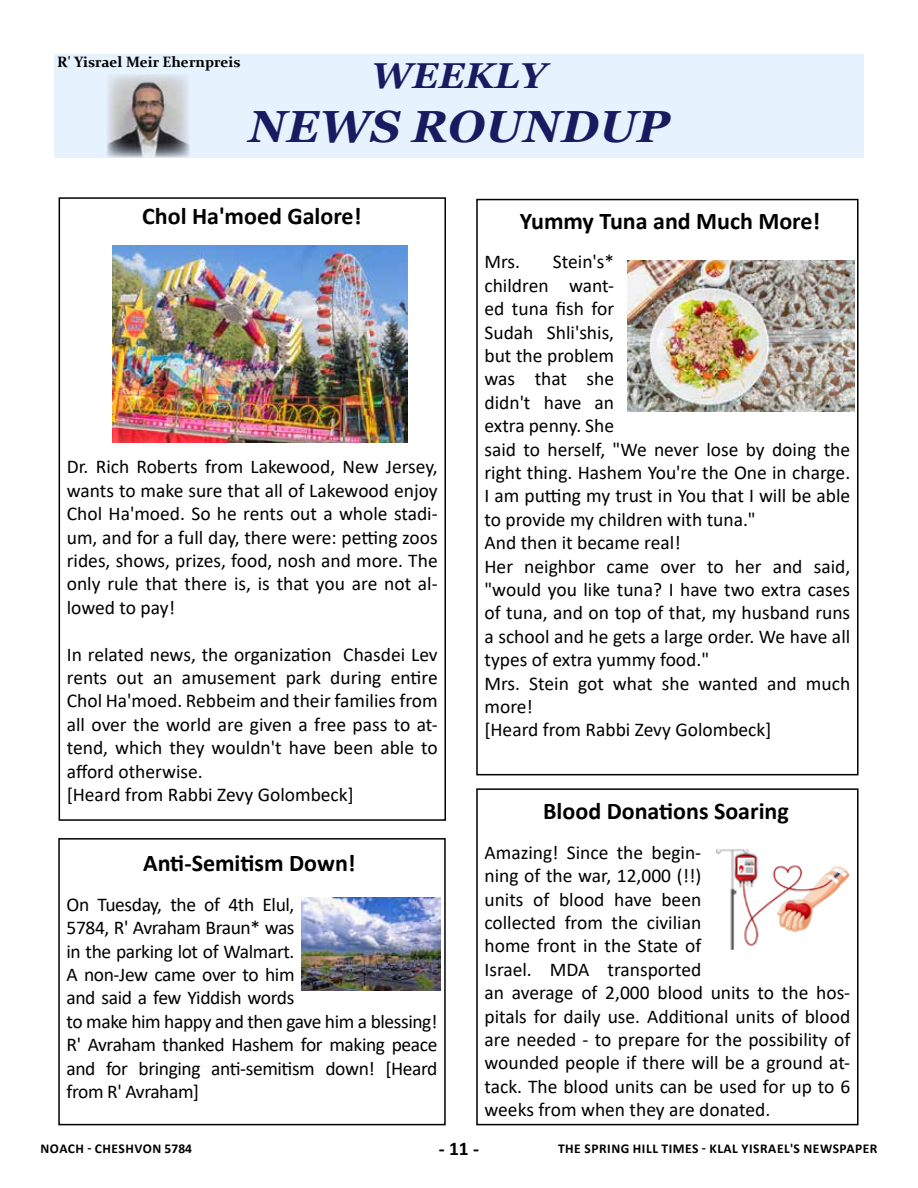
<style>
.page{position:relative;width:918px;height:1188px;background:#fff}
.page>*{position:absolute;margin:0;border:0;box-sizing:border-box;transform-origin:0 0}
.t1{font:italic 700 45px "Georgia";letter-spacing:.01em;color:#171c61}
.t2{font:italic 700 36px "Georgia";letter-spacing:.01em;color:#171c61}
.t3{font:700 24px "Calibri";color:#000}
.t4{font:19.5px/23.4px "Calibri";color:#000}
.t5{font:19.5px/23.4px "Calibri";letter-spacing:-.02em;color:#000}
.t6{font:700 19.5px "Calibri";color:#000}
.t7{font:700 15px "Constantia";color:#000}
.t8{font:700 13.5px "Calibri";letter-spacing:.04em;color:#000}
</style>
<div class="page">
<div style="left:54px;top:54px;width:810px;height:104px;background:#e7f2ff"></div>
<img style="left:107px;top:74px;width:82px;height:84px">
<div style="left:59px;top:197px;width:387px;height:624px;border:2px solid #000"></div>
<div style="left:476px;top:199px;width:383px;height:576px;border:2px solid #000"></div>
<div style="left:58px;top:838px;width:388px;height:287px;border:2px solid #000"></div>
<div style="left:476px;top:788px;width:383px;height:337px;border:2px solid #000"></div>
<img style="left:112px;top:246px;width:295px;height:196px">
<img style="left:301px;top:898px;width:140px;height:93px">
<img style="left:628px;top:261px;width:227px;height:151px">
<img style="left:716px;top:849px;width:134px;height:102px">
<p class="t7" style="left:57px;top:52px;width:185px">R' Yisrael Meir Ehernpreis</p>
<h2 class="t2" style="left:372px;top:52px;width:176px">WEEKLY</h2>
<h1 class="t1" style="left:249px;top:97px;width:422px">NEWS ROUNDUP</h1>
<p class="t3" style="left:142px;top:199px;width:221px">Chol Ha'moed Galore!</p>
<p class="t4" style="left:67px;top:455px;width:372px">Dr. Rich Roberts from Lakewood, New Jersey, wants to make sure that all of Lakewood enjoy</p>
<p class="t4" style="left:67px;top:525px;width:372px">um, and for a full day, there were: petting zoos</p>
<p class="t4" style="left:67px;top:501px;width:372px">Chol Ha'moed. So he rents out a whole stadi-</p>
<p class="t4" style="left:67px;top:548px;width:372px">rides, shows, prizes, food, nosh and more. The</p>
<p class="t4" style="left:67px;top:595px;width:110px">lowed to pay!</p>
<p class="t4" style="left:67px;top:572px;width:372px">only rule that there is is, that you are not al-</p>
<p class="t4" style="left:67px;top:642px;width:266px">In related news, the organization</p>
<p class="t4" style="left:343px;top:642px;width:96px">Chasdei Lev</p>
<p class="t4" style="left:286px;top:665px;width:37px">park</p>
<p class="t4" style="left:330px;top:665px;width:53px">during</p>
<p class="t4" style="left:391px;top:665px;width:48px">entire</p>
<p class="t4" style="left:67px;top:665px;width:372px">rents<br>Chol Ha'moed. Rebbeim and their families from</p>
<p class="t4" style="left:67px;top:735px;width:372px">tend, which they wouldn t' have been able to</p>
<p class="t4" style="left:117px;top:665px;width:29px">out</p>
<p class="t4" style="left:182px;top:665px;width:96px">amusement</p>
<p class="t4" style="left:153px;top:665px;width:21px">an</p>
<p class="t4" style="left:67px;top:712px;width:372px">all over the world are given a free pass to at-</p>
<p class="t4" style="left:67px;top:759px;width:288px">afford otherwise.<br>[Heard from Rabbi Zevy Golombeck[</p>
<p class="t3" style="left:143px;top:846px;width:214px">Anti-Semitism Down!</p>
<p class="t5" style="left:67px;top:892px;width:229px">On Tuesday, the of 4th Elul,</p>
<p class="t5" style="left:67px;top:916px;width:230px">5784, R' Avraham Braun* was</p>
<p class="t5" style="left:67px;top:939px;width:229px">in the parking lot of Walmart.</p>
<p class="t5" style="left:67px;top:962px;width:230px">A non-Jew came over to him</p>
<p class="t5" style="left:67px;top:986px;width:229px">and said a few Yiddish words</p>
<p class="t5" style="left:67px;top:1009px;width:372px">to make him happy and then gave him a blessing!</p>
<p class="t5" style="left:67px;top:1033px;width:372px">R' Avraham thanked Hashem for making peace</p>
<p class="t5" style="left:325px;top:1056px;width:113px">down! [Heard</p>
<p class="t4" style="left:106px;top:1056px;width:23px">for</p>
<p class="t5" style="left:138px;top:1056px;width:64px">bringing</p>
<p class="t5" style="left:67px;top:1056px;width:134px">and<br>from R' Avraham[</p>
<p class="t5" style="left:211px;top:1056px;width:105px">anti-semitism</p>
<p class="t3" style="left:520px;top:204px;width:302px">Yummy Tuna and Much More!</p>
<p class="t4" style="left:553px;top:250px;width:63px">Stein *s'</p>
<p class="t4" style="left:484px;top:250px;width:37px">Mrs.</p>
<p class="t4" style="left:484px;top:297px;width:131px">ed tuna fish for</p>
<p class="t4" style="left:484px;top:273px;width:66px">children</p>
<p class="t4" style="left:569px;top:273px;width:47px">want-</p>
<p class="t4" style="left:547px;top:320px;width:69px">Shli'shis,</p>
<p class="t4" style="left:484px;top:320px;width:51px">Sudah</p>
<p class="t4" style="left:484px;top:343px;width:131px">but the problem</p>
<p class="t4" style="left:587px;top:367px;width:29px">she</p>
<p class="t4" style="left:535px;top:367px;width:34px">that</p>
<p class="t4" style="left:484px;top:367px;width:32px">was</p>
<p class="t4" style="left:484px;top:390px;width:48px">didn t'</p>
<p class="t4" style="left:484px;top:414px;width:131px">extra penny. She</p>
<p class="t4" style="left:484px;top:437px;width:367px">said to herself, "We never lose by doing the</p>
<p class="t4" style="left:484px;top:460px;width:367px">right thing. Hashem You r e' the One in charge.</p>
<p class="t4" style="left:484px;top:484px;width:367px">I am putting my trust in You that I will be able</p>
<p class="t4" style="left:484px;top:507px;width:273px">to provide my children with tuna ".</p>
<p class="t4" style="left:484px;top:531px;width:198px">And then it became real!</p>
<p class="t4" style="left:814px;top:554px;width:38px">said,</p>
<p class="t4" style="left:544px;top:390px;width:39px">have</p>
<p class="t4" style="left:595px;top:390px;width:21px">an</p>
<p class="t4" style="left:524px;top:554px;width:73px">neighbor</p>
<p class="t4" style="left:735px;top:554px;width:28px">her</p>
<p class="t4" style="left:773px;top:554px;width:31px">and</p>
<p class="t4" style="left:484px;top:554px;width:30px">Her</p>
<p class="t4" style="left:484px;top:577px;width:367px">"would you like tuna? I have two extra cases</p>
<p class="t4" style="left:484px;top:601px;width:367px">of tuna, and on top of that, my husband runs</p>
<p class="t4" style="left:484px;top:624px;width:367px">a school and he gets a large order. We have all</p>
<p class="t4" style="left:484px;top:648px;width:226px">types of extra yummy food ".</p>
<p class="t4" style="left:806px;top:671px;width:46px">much</p>
<p class="t4" style="left:707px;top:554px;width:18px">to</p>
<p class="t4" style="left:607px;top:554px;width:44px">came</p>
<p class="t4" style="left:661px;top:554px;width:37px">over</p>
<p class="t4" style="left:613px;top:671px;width:41px">what</p>
<p class="t4" style="left:662px;top:671px;width:29px">she</p>
<p class="t4" style="left:699px;top:671px;width:61px">wanted</p>
<p class="t4" style="left:767px;top:671px;width:31px">and</p>
<p class="t4" style="left:529px;top:671px;width:41px">Stein</p>
<p class="t4" style="left:484px;top:671px;width:288px">Mrs.<br>more!<br>[Heard from Rabbi Zevy Golombeck[</p>
<p class="t4" style="left:578px;top:671px;width:27px">got</p>
<p class="t3" style="left:543px;top:794px;width:247px">Blood Donations Soaring</p>
<p class="t4" style="left:484px;top:840px;width:218px">Amazing! Since the begin-</p>
<p class="t4" style="left:661px;top:887px;width:41px">been</p>
<p class="t4" style="left:484px;top:864px;width:218px">ning of the war, 12,000 (!!)</p>
<p class="t4" style="left:533px;top:887px;width:18px">of</p>
<p class="t4" style="left:559px;top:887px;width:47px">blood</p>
<p class="t4" style="left:614px;top:887px;width:39px">have</p>
<p class="t4" style="left:484px;top:887px;width:41px">units</p>
<p class="t4" style="left:484px;top:910px;width:218px">collected from the civilian</p>
<p class="t4" style="left:484px;top:934px;width:218px">home front in the State of</p>
<p class="t4" style="left:608px;top:957px;width:95px">transported</p>
<p class="t4" style="left:484px;top:957px;width:49px">Israel.</p>
<p class="t4" style="left:484px;top:1004px;width:367px">pitals for daily use. Additional units of blood</p>
<p class="t4" style="left:550px;top:957px;width:41px">MDA</p>
<p class="t4" style="left:484px;top:981px;width:367px">an average of 2,000 blood units to the hos-</p>
<p class="t4" style="left:484px;top:1027px;width:367px">are needed - to prepare for the possibility of</p>
<p class="t4" style="left:484px;top:1074px;width:367px">tack. The blood units can be used for up to 6</p>
<p class="t4" style="left:484px;top:1051px;width:367px">wounded people if there will be a ground at-</p>
<p class="t4" style="left:484px;top:1098px;width:287px">weeks from when they are donated.</p>
<p class="t8" style="left:41px;top:1139px;width:153px">NOACH - CHESHVON 5784</p>
<p class="t6" style="left:439px;top:1135px;width:42px">-11-</p>
<p class="t8" style="left:558px;top:1139px;width:321px">THE SPRING HILL TIMES - KLAL YISRAEL S' NEWSPAPER</p>
</div>
